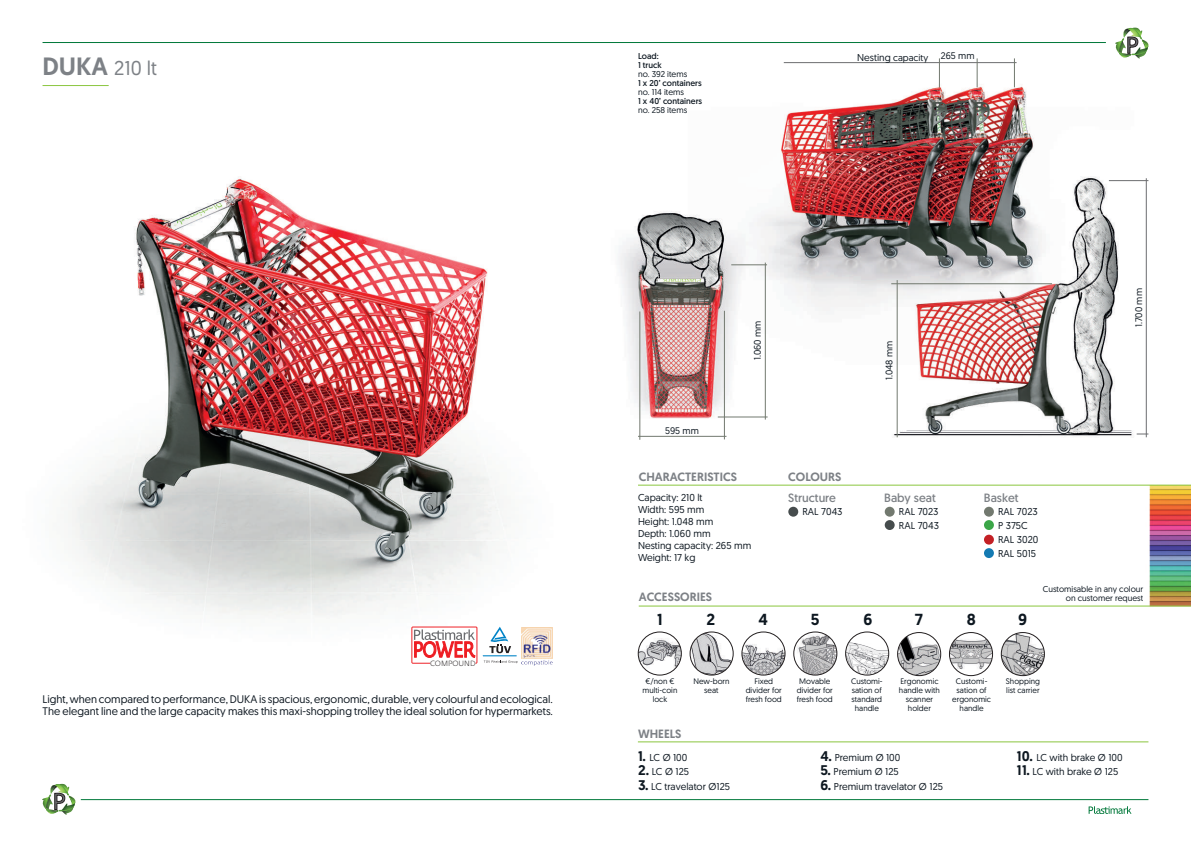
<style>
.page{position:relative;width:1191px;height:842px;background:#fff}
.page>*{position:absolute;margin:0;border:0;box-sizing:border-box;transform-origin:0 0}
.t1{font:20px "Geomanist";color:#7d8186}
.t2{font:500 16px "Geomanist";color:#0d1720}
.t3{font:500 12px "Geomanist";color:#7d8186}
.t4{font:12px "Geomanist";color:#7d8186}
.t5{font:11px/12.5px "Geomanist";color:#0d1720}
.t6{font:10px/12px "Geomanist";color:#0d1720}
.t7{font:9.5px "Geomanist";color:#0d1720}
.t8{font:8.5px "Geomanist";color:#0d1720}
.t9{font:8.5px/9px "Geomanist";color:#0d1720}
.t10{font:8px/9px "Geomanist";color:#0d1720;text-align:center}
.t11{font:300 7.5px "Fedra Sans Std";color:#231f20}
.s1{font-weight:500;font-size:25px}
.s2{font-size:10px}
.s3{font-weight:500;font-size:14px}
</style>
<div class="page">
<img style="left:42px;top:27px;width:1149px;height:787px">
<svg style="left:1114px;top:28px;width:34px;height:31px"></svg>
<svg style="left:1088px;top:806px;width:43px;height:8px"></svg>
<hr style="left:43px;top:42px;width:1063px;height:1px;background:#00783a">
<hr style="left:81px;top:799px;width:1067px;height:1px;background:#00783a">
<svg style="left:42px;top:784px;width:33px;height:31px"></svg>
<img style="left:1001px;top:632px;width:43px;height:44px;border-radius:22px">
<div style="left:1001px;top:632px;width:43px;height:44px;border:1px solid #231f20;border-radius:50%"></div>
<img style="left:897px;top:632px;width:43px;height:44px;border-radius:22px">
<div style="left:897px;top:632px;width:44px;height:44px;border:1px solid #231f20;border-radius:50%"></div>
<svg style="left:949px;top:632px;width:43px;height:44px"></svg>
<img style="left:949px;top:639px;width:43px;height:30px">
<div style="left:949px;top:632px;width:44px;height:44px;border:1px solid #231f20;border-radius:50%"></div>
<hr style="left:43px;top:85px;width:66px;height:1px;background:#8bc640">
<hr style="left:638px;top:741px;width:510px;height:1px;background:#8bc63e">
<hr style="left:639px;top:605px;width:552px;height:1px;background:#8bc63e">
<img style="left:690px;top:632px;width:43px;height:43px;border-radius:22px">
<div style="left:689px;top:632px;width:44px;height:43px;border:1px solid #231f20;border-radius:50%"></div>
<svg style="left:742px;top:632px;width:43px;height:43px"></svg>
<img style="left:742px;top:640px;width:43px;height:35px">
<div style="left:741px;top:632px;width:44px;height:43px;border:1px solid #231f20;border-radius:50%"></div>
<svg style="left:793px;top:632px;width:44px;height:43px"></svg>
<img style="left:796px;top:634px;width:41px;height:41px">
<div style="left:793px;top:632px;width:44px;height:43px;border:1px solid #231f20;border-radius:50%"></div>
<img style="left:638px;top:634px;width:43px;height:39px">
<div style="left:638px;top:632px;width:43px;height:43px;border:1px solid #231f20;border-radius:50%"></div>
<div style="left:845px;top:632px;width:43px;height:43px;background:#fff;border-radius:50%"></div>
<img style="left:845px;top:640px;width:43px;height:34px">
<div style="left:845px;top:632px;width:44px;height:43px;border:1px solid #231f20;border-radius:50%"></div>
<div style="left:788px;top:507px;width:10px;height:10px;background:#464c4d;border-radius:50%"></div>
<div style="left:884px;top:507px;width:10px;height:10px;background:#72796f;border-radius:50%"></div>
<div style="left:884px;top:520px;width:10px;height:10px;background:#464c4d;border-radius:50%"></div>
<div style="left:984px;top:535px;width:10px;height:10px;background:#c32025;border-radius:50%"></div>
<div style="left:984px;top:548px;width:10px;height:10px;background:#147ab2;border-radius:50%"></div>
<div style="left:984px;top:520px;width:10px;height:10px;background:#3ba648;border-radius:50%"></div>
<div style="left:984px;top:507px;width:10px;height:10px;background:#72796f;border-radius:50%"></div>
<hr style="left:783px;top:62px;width:233px;height:1px;background:#6c6d70">
<svg style="left:939px;top:58px;width:1px;height:29px"></svg>
<hr style="left:731px;top:265px;width:36px;height:1px;background:#72796f">
<hr style="left:765px;top:263px;width:1px;height:157px;background:#72796f">
<svg style="left:977px;top:58px;width:1px;height:29px"></svg>
<svg style="left:1014px;top:58px;width:1px;height:29px"></svg>
<hr style="left:724px;top:311px;width:1px;height:128px;background:#72796f">
<hr style="left:639px;top:311px;width:1px;height:129px;background:#72796f">
<hr style="left:638px;top:436px;width:88px;height:1px;background:#72796f">
<hr style="left:718px;top:417px;width:49px;height:1px;background:#72796f">
<hr style="left:638px;top:485px;width:553px;height:1px;background:#8bc63e">
<hr style="left:483px;top:655px;width:33px;height:1px;background:#0083c7">
<svg style="left:489px;top:627px;width:22px;height:26px"></svg>
<svg style="left:484px;top:660px;width:33px;height:3px"></svg>
<img style="left:522px;top:627px;width:31px;height:38px">
<svg style="left:411px;top:626px;width:66px;height:38px"></svg>
<hr style="left:1108px;top:180px;width:40px;height:1px;background:#6c6d70">
<hr style="left:1146px;top:178px;width:1px;height:259px;background:#6c6d70">
<hr style="left:891px;top:283px;width:161px;height:1px;background:#72796f">
<hr style="left:897px;top:280px;width:1px;height:157px;background:#72796f">
<h1 class="t1" style="left:43px;top:55px;width:116px"><span class="s1">DUKA</span> 210 lt</h1>
<p class="t11" style="left:430px;top:658px;width:47px">COMPOUND</p>
<p class="t5" style="left:43px;top:692px;width:512px">Light, when compared to performance, DUKA is spacious, ergonomic, durable, very colourful and ecological.<br>The elegant line and the large capacity makes this maxi-shopping trolley the ideal solution for hypermarkets.</p>
<p class="t9" style="left:638px;top:52px;width:25px">Load:<br>1 truck</p>
<p class="t8" style="left:638px;top:69px;width:51px">no. 392 items</p>
<p class="t9" style="left:638px;top:79px;width:65px">1 x 20’ containers</p>
<p class="t8" style="left:638px;top:87px;width:47px">no. 114 items</p>
<p class="t9" style="left:638px;top:97px;width:66px">1 x 40’ containers</p>
<p class="t8" style="left:638px;top:105px;width:51px">no. 258 items</p>
<p class="t7" style="left:857px;top:51px;width:73px"><span class="s2">Nesting</span> capacity</p>
<p class="t7" style="left:941px;top:50px;width:35px">265 mm</p>
<p class="t7" style="left:665px;top:424px;width:35px">595 mm</p>
<p class="t7" style="left:751px;top:360px;width:41px;rotate:-90deg">1.060 mm</p>
<p class="t3" style="left:639px;top:469px;width:100px">CHARACTERISTICS</p>
<p class="t3" style="left:788px;top:469px;width:55px">COLOURS</p>
<p class="t7" style="left:883px;top:380px;width:41px;rotate:-90deg">1.048 mm</p>
<p class="t6" style="left:638px;top:491px;width:115px">Capacity: 210 lt<br>Width: 595 mm<br>Height: 1.048 mm<br>Depth: 1.060 mm<br>Nesting capacity: 265 mm<br>Weight: 17 kg</p>
<p class="t4" style="left:788px;top:490px;width:49px">Structure</p>
<p class="t4" style="left:884px;top:490px;width:53px">Baby seat</p>
<p class="t4" style="left:984px;top:490px;width:36px">Basket</p>
<p class="t6" style="left:802px;top:505px;width:42px">RAL 7043</p>
<p class="t6" style="left:899px;top:504px;width:42px;line-height:14px">RAL 7023<br>RAL 7043</p>
<p class="t6" style="left:998px;top:504px;width:42px;line-height:14px">RAL 7023<br>P 375C<br>RAL 3020<br>RAL 5015</p>
<p class="t7" style="left:1132px;top:327px;width:40px;rotate:-90deg">1.700 mm</p>
<p class="t8" style="left:1042px;top:584px;width:102px">Customisable in any colour</p>
<p class="t3" style="left:639px;top:589px;width:75px">ACCESSORIES</p>
<p class="t8" style="left:1066px;top:593px;width:79px">on customer request</p>
<h2 class="t2" style="left:657px;top:609px;width:7px">1</h2>
<h2 class="t2" style="left:706px;top:609px;width:10px">2</h2>
<h2 class="t2" style="left:758px;top:609px;width:11px">4</h2>
<h2 class="t2" style="left:811px;top:609px;width:10px">5</h2>
<h2 class="t2" style="left:863px;top:609px;width:10px">6</h2>
<h2 class="t2" style="left:914px;top:609px;width:10px">7</h2>
<h2 class="t2" style="left:967px;top:609px;width:11px">8</h2>
<h2 class="t2" style="left:1018px;top:609px;width:10px">9</h2>
<p class="t10" style="left:642px;top:677px;width:36px">€/non € multi-coin lock</p>
<p class="t10" style="left:693px;top:677px;width:38px">New-born seat</p>
<p class="t10" style="left:745px;top:677px;width:38px">Fixed divider for fresh food</p>
<p class="t10" style="left:796px;top:677px;width:38px">Movable divider for fresh food</p>
<p class="t10" style="left:851px;top:677px;width:33px">Customi&shy;sation of standard handle</p>
<p class="t10" style="left:899px;top:677px;width:43px">Ergonomic handle with scanner holder</p>
<p class="t10" style="left:952px;top:677px;width:40px">Customi&shy;sation of ergonomic handle</p>
<p class="t10" style="left:1006px;top:677px;width:36px;text-align:left">Shopping list carrier</p>
<p class="t3" style="left:638px;top:726px;width:45px">WHEELS</p>
<p class="t6" style="left:638px;top:751px;width:51px"><span class="s3">1.</span> LC Ø 100</p>
<p class="t6" style="left:638px;top:765px;width:53px"><span class="s3">2.</span> LC Ø 125</p>
<p class="t6" style="left:638px;top:780px;width:93px"><span class="s3">3.</span> LC travelator Ø125</p>
<p class="t6" style="left:820px;top:751px;width:82px"><span class="s3">4.</span> Premium Ø 100</p>
<p class="t6" style="left:820px;top:765px;width:80px"><span class="s3">5.</span> Premium Ø 125</p>
<p class="t6" style="left:820px;top:780px;width:124px"><span class="s3">6.</span> Premium travelator Ø 125</p>
<p class="t6" style="left:1017px;top:751px;width:107px"><span class="s3">10.</span> LC with brake Ø 100</p>
<p class="t6" style="left:1017px;top:765px;width:103px"><span class="s3">11.</span> LC with brake Ø 125</p>
</div>
